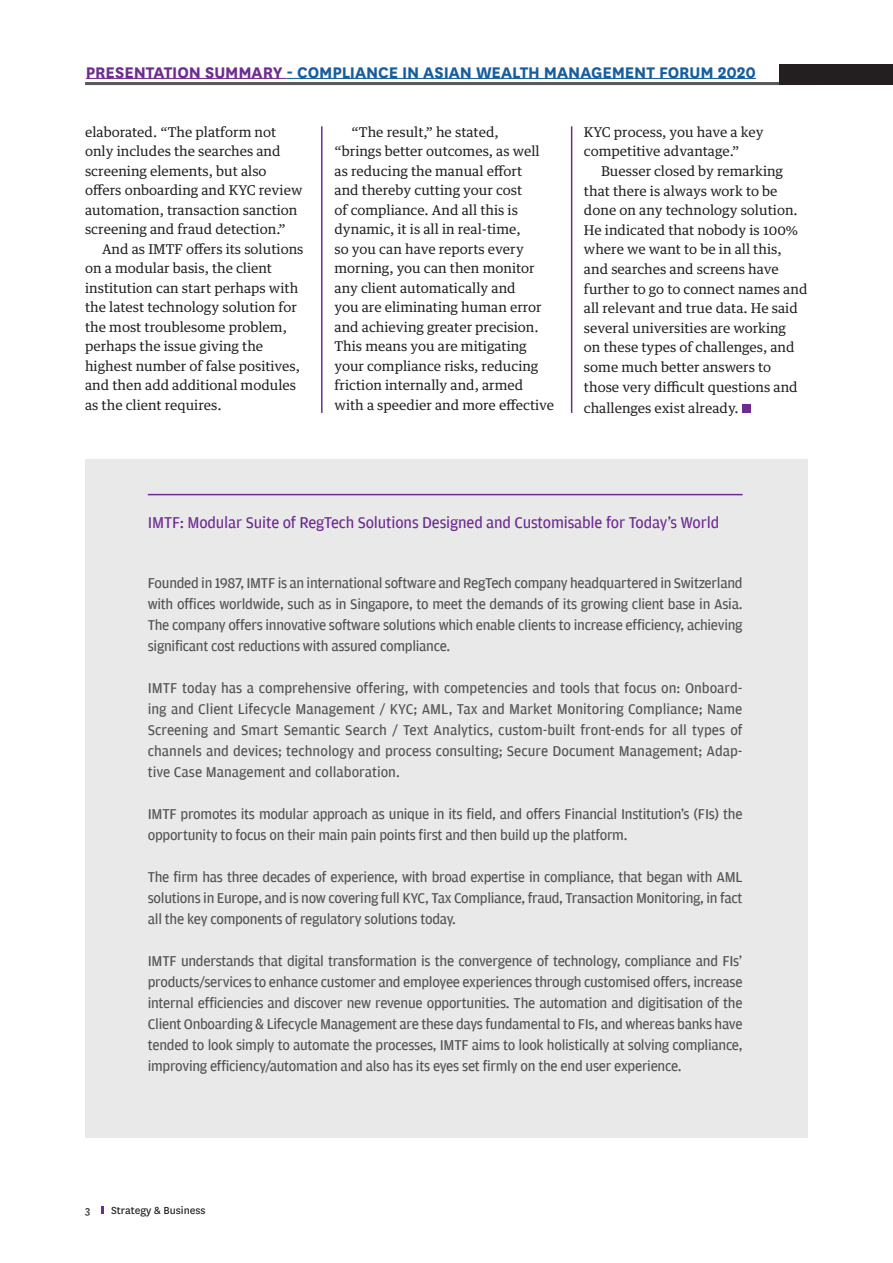
<style>
.page{position:relative;width:893px;height:1263px;background:#fff}
.page>*{position:absolute;margin:0;border:0;box-sizing:border-box;transform-origin:0 0}
.t1{font:700 18px "National";letter-spacing:-.005em;color:#175d9e}
.t2{font:16.5px "Amplitude";letter-spacing:-.01em;color:#6e2c91}
.t3{font:15px/21px "Amplitude";letter-spacing:-.02em;color:#535355;text-align:justify}
.t4{font:13.5px/19.5px "Guardian Text Egyp";color:#231f20}
.t5{font:12px "National";color:#231f20}
.s1{color:#6e2c91}
</style>
<div class="page">
<svg style="left:101px;top:1206px;width:2px;height:8px"></svg>
<hr style="left:85px;top:82px;width:732px;height:3px;background:#57585a">
<div style="left:779px;top:64px;width:114px;height:21px;background:#231f20"></div>
<hr style="left:86px;top:78px;width:201px;height:1px;background:#6e2c91">
<hr style="left:287px;top:78px;width:469px;height:1px;background:#175d9e">
<div style="left:742px;top:404px;width:8px;height:9px;background:#6e2c91"></div>
<hr style="left:321px;top:126px;width:2px;height:287px;background:#6e2c91">
<hr style="left:571px;top:126px;width:1px;height:287px;background:#6e2c91">
<div style="left:85px;top:459px;width:723px;height:679px;background:#e9e9e9"></div>
<hr style="left:148px;top:494px;width:595px;height:1px;background:#6e2c91">
<p class="t1" style="left:86px;top:60px;width:671px"><span class="s1">PRESENTATION SUMMARY</span> - COMPLIANCE IN ASIAN WEALTH MANAGEMENT FORUM 2020</p>
<p class="t4" style="left:85px;top:121px;width:219px">elaborated. “The platform not only includes the searches and screening elements, but also offers onboarding and KYC review automation, transaction sanction screening and fraud detection.”</p>
<p class="t4" style="left:85px;top:238px;width:220px;text-indent:17px">And as IMTF offers its solutions on a modular basis, the client institution can start perhaps with the latest technology solution for the most troublesome problem, perhaps the issue giving the highest number of false positives, and then add additional modules as the client requires.</p>
<p class="t4" style="left:334px;top:121px;width:221px;text-indent:17px">“The result,” he stated,<br>“brings better outcomes, as well as reducing the manual effort<br>and thereby cutting your cost<br>of compliance. And all this is dynamic, it is all in real-time,<br>so you can have reports every morning, you can then monitor any client automatically and<br>you are eliminating human error and achieving greater precision.<br>This means you are mitigating your compliance risks, reducing friction internally and, armed with a speedier and more effective</p>
<p class="t4" style="left:584px;top:121px;width:181px">KYC process, you have a key competitive advantage.”</p>
<p class="t4" style="left:584px;top:160px;width:225px;text-indent:17px">Buesser closed by remarking that there is always work to be done on any technology solution.<br>He indicated that nobody is 100% where we want to be in all this, and searches and screens have further to go to connect names and all relevant and true data. He said several universities are working<br>on these types of challenges, and some much better answers to those very difficult questions and</p>
<p class="t4" style="left:584px;top:397px;width:156px">challenges exist already.</p>
<p class="t2" style="left:148px;top:513px;width:573px">IMTF: Modular Suite of RegTech Solutions Designed and Customisable for Today's World</p>
<p class="t3" style="left:148px;top:573px;width:596px">Founded in 1987, IMTF is an international software and RegTech company headquartered in Switzerland with offices worldwide, such as in Singapore, to meet the demands of its growing client base in Asia.<br>The company offers innovative software solutions which enable clients to increase efficiency, achieving significant cost reductions with assured compliance.</p>
<p class="t3" style="left:148px;top:678px;width:596px">IMTF today has a comprehensive offering, with competencies and tools that focus on: Onboard&shy;ing and Client Lifecycle Management / KYC; AML, Tax and Market Monitoring Compliance; Name Screening and Smart Semantic Search / Text Analytics, custom-built front-ends for all types of channels and devices; technology and process consulting; Secure Document Management; Adap&shy;tive Case Management and collaboration.</p>
<p class="t3" style="left:148px;top:804px;width:596px">IMTF promotes its modular approach as unique in its field, and offers Financial Institution's (FIs) the opportunity to focus on their main pain points first and then build up the platform.</p>
<p class="t3" style="left:148px;top:867px;width:596px">The firm has three decades of experience, with broad expertise in compliance, that began with AML solutions in Europe, and is now covering full KYC, Tax Compliance, fraud, Transaction Monitoring, in fact all the key components of regulatory solutions today.</p>
<p class="t3" style="left:148px;top:951px;width:596px">IMTF understands that digital transformation is the convergence of technology, compliance and FIs' products/services to enhance customer and employee experiences through customised offers, increase internal efficiencies and discover new revenue opportunities. The automation and digitisation of the Client Onboarding &amp; Lifecycle Management are these days fundamental to FIs, and whereas banks have tended to look simply to automate the processes, IMTF aims to look holistically at solving compliance, improving efficiency/automation and also has its eyes set firmly on the end user experience.</p>
<p class="t5" style="left:85px;top:1202px;width:7px">3</p>
<p class="t5" style="left:111px;top:1202px;width:96px">Strategy &amp; Business</p>
</div>
